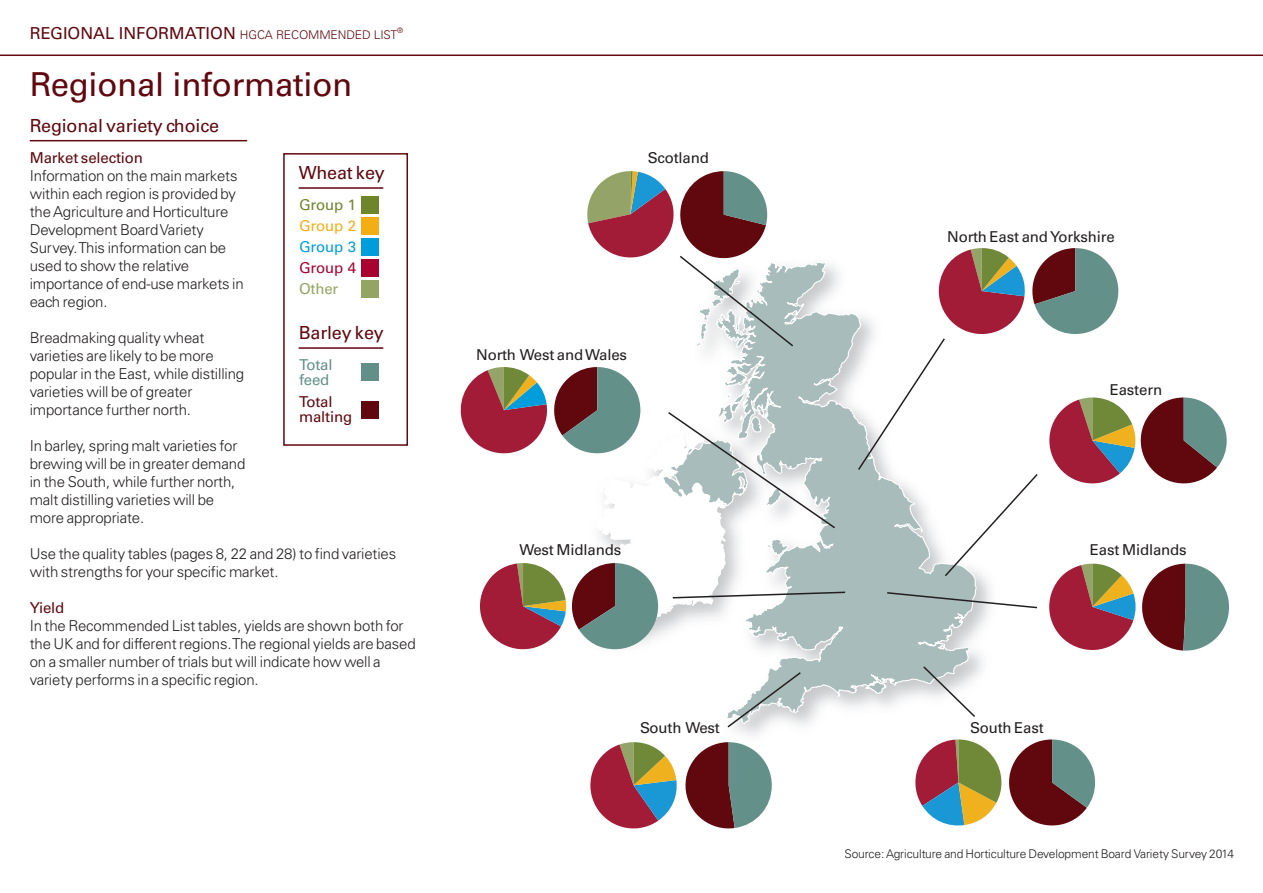
<style>
.page{position:relative;width:1263px;height:893px;background:#fff}
.page>*{position:absolute;margin:0;border:0;box-sizing:border-box;transform-origin:0 0}
.t1{font:33px "Univers";letter-spacing:-.01em;color:#60080e}
.t2{font:18px "Univers";letter-spacing:-.01em;color:#60080e}
.t3{font:16.5px "Univers";color:#60080e}
.t4{font:300 15px/18px "Univers";letter-spacing:-.01em;color:#231f20}
.t5{font:15px "Univers";letter-spacing:-.01em;color:#231f20}
.t6{font:15px/15px "Univers";letter-spacing:-.01em;color:#60080e}
.t7{font:15px/15px "Univers";letter-spacing:-.01em;color:#629089}
.t8{font:15px "Univers";letter-spacing:-.01em;color:#6f852c}
.t9{font:15px "Univers";letter-spacing:-.01em;color:#f3ae14}
.t10{font:15px "Univers";letter-spacing:-.01em;color:#009ddc}
.t11{font:15px "Univers";letter-spacing:-.01em;color:#a80330}
.t12{font:15px "Univers";letter-spacing:-.01em;color:#94a563}
.t13{font:300 12px "Univers";letter-spacing:-.01em;color:#231f20}
.t14{font:300 7.5px "Univers";color:#60080e}
.s1{font-weight:300;font-size:12px}
</style>
<div class="page">
<svg style="left:731px;top:262px;width:246px;height:462px"></svg>
<svg style="left:865px;top:680px;width:22px;height:15px"></svg>
<div style="left:283px;top:153px;width:125px;height:293px;border:2px solid #60080e"></div>
<hr style="left:0;top:55px;width:1263px;height:1px;background:#60080e">
<hr style="left:30px;top:140px;width:217px;height:1px;background:#60080e">
<svg style="left:915px;top:739px;width:180px;height:87px"></svg>
<svg style="left:590px;top:742px;width:182px;height:87px"></svg>
<hr style="left:299px;top:187px;width:84px;height:2px;background:#60080e">
<div style="left:362px;top:197px;width:17px;height:17px;background:#6f852c"></div>
<div style="left:362px;top:218px;width:17px;height:17px;background:#f3ae14"></div>
<div style="left:362px;top:239px;width:17px;height:17px;background:#009ddc"></div>
<div style="left:362px;top:260px;width:17px;height:17px;background:#a80330"></div>
<div style="left:362px;top:281px;width:17px;height:17px;background:#94a563"></div>
<hr style="left:299px;top:347px;width:84px;height:2px;background:#60080e">
<div style="left:362px;top:363px;width:17px;height:17px;background:#629089"></div>
<div style="left:362px;top:401px;width:17px;height:17px;background:#60080e"></div>
<svg style="left:587px;top:171px;width:208px;height:178px"></svg>
<svg style="left:460px;top:365px;width:387px;height:290px"></svg>
<svg style="left:727px;top:671px;width:75px;height:58px"></svg>
<svg style="left:922px;top:665px;width:55px;height:54px"></svg>
<svg style="left:856px;top:248px;width:373px;height:407px"></svg>
<p class="t3" style="left:30px;top:27px;width:369px">REGIONAL INFORMATION <span class="s1">HGCA RECOMMENDED LIST</span></p>
<p class="t14" style="left:397px;top:28px;width:7px">®</p>
<h1 class="t1" style="left:30px;top:72px;width:324px">Regional information</h1>
<p class="t2" style="left:30px;top:119px;width:191px">Regional variety choice</p>
<p class="t6" style="left:30px;top:151px;width:115px">Market selection</p>
<p class="t4" style="left:30px;top:168px;width:216px">Information on the main markets within each region is provided by the Agriculture and Horticulture<br>Development Board Variety<br>Survey. This information can be used to show the relative importance of end-use markets in each region.</p>
<p class="t4" style="left:30px;top:330px;width:216px">Breadmaking quality wheat varieties are likely to be more popular in the East, while distilling varieties will be of greater importance further north.</p>
<p class="t4" style="left:30px;top:438px;width:217px">In barley, spring malt varieties for brewing will be in greater demand in the South, while further north, malt distilling varieties will be more appropriate.</p>
<p class="t4" style="left:30px;top:546px;width:368px">Use the quality tables (pages 8, 22 and 28) to find varieties with strengths for your specific market.</p>
<p class="t6" style="left:30px;top:601px;width:36px">Yield</p>
<p class="t4" style="left:30px;top:618px;width:387px">In the Recommended List tables, yields are shown both for the UK and for different regions. The regional yields are based on a smaller number of trials but will indicate how well a variety performs in a specific region.</p>
<p class="t2" style="left:299px;top:166px;width:88px">Wheat key</p>
<p class="t8" style="left:299px;top:199px;width:58px">Group 1</p>
<p class="t9" style="left:299px;top:220px;width:58px">Group 2</p>
<p class="t10" style="left:299px;top:241px;width:58px">Group 3</p>
<p class="t11" style="left:299px;top:262px;width:58px">Group 4</p>
<p class="t12" style="left:299px;top:283px;width:41px">Other</p>
<p class="t2" style="left:299px;top:326px;width:87px">Barley key</p>
<p class="t7" style="left:299px;top:358px;width:35px">Total feed</p>
<p class="t6" style="left:299px;top:396px;width:55px">Total malting</p>
<p class="t5" style="left:648px;top:153px;width:63px">Scotland</p>
<p class="t5" style="left:476px;top:349px;width:152px">North West andWales</p>
<p class="t5" style="left:947px;top:231px;width:169px">North East and Yorkshire</p>
<p class="t5" style="left:1110px;top:384px;width:54px">Eastern</p>
<p class="t5" style="left:519px;top:544px;width:103px">West Midlands</p>
<p class="t5" style="left:1090px;top:544px;width:98px">East Midlands</p>
<p class="t5" style="left:640px;top:722px;width:81px">South West</p>
<p class="t5" style="left:970px;top:722px;width:75px">South East</p>
<p class="t13" style="left:844px;top:850px;width:391px">Source: Agriculture and Horticulture Development Board Variety Survey 2014</p>
</div>
